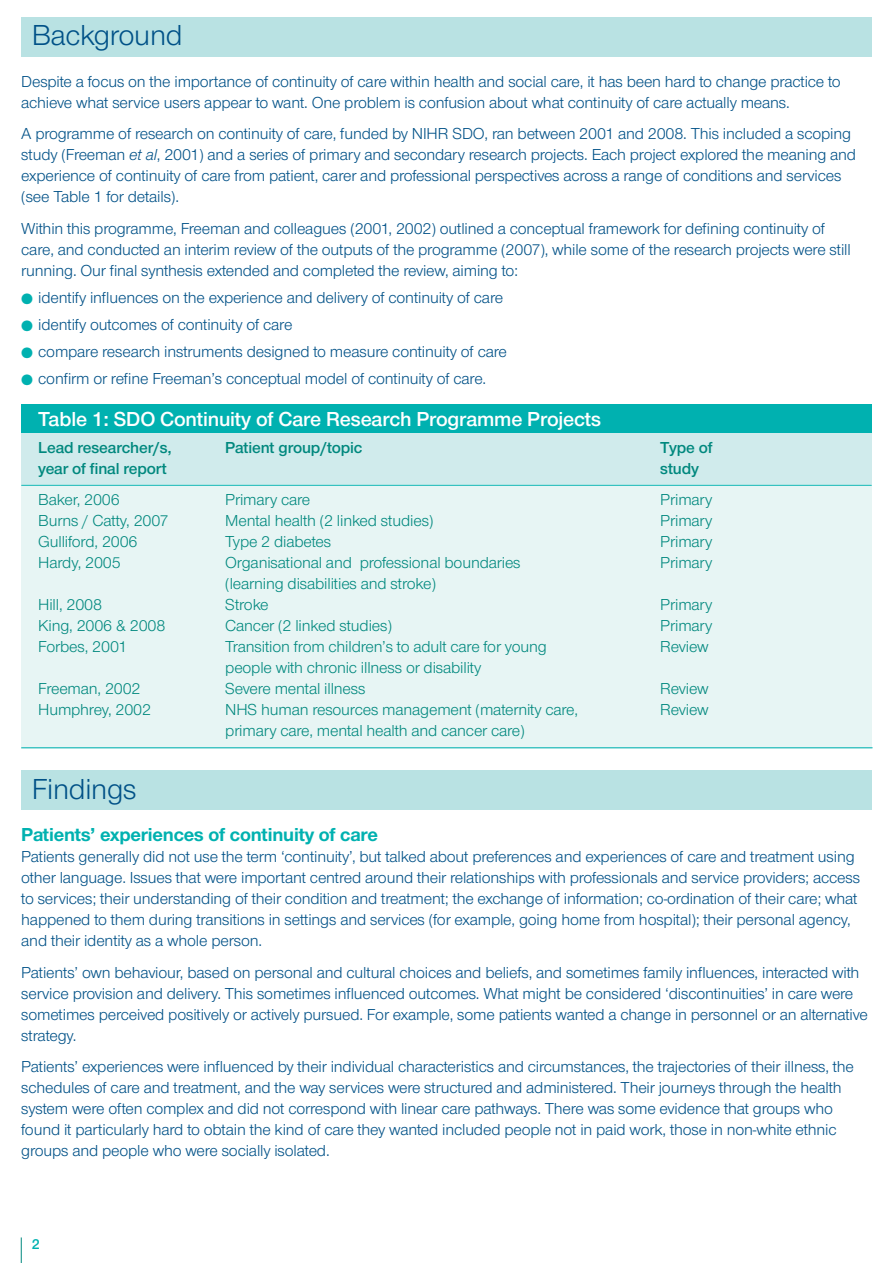
<style>
.page{position:relative;width:893px;height:1263px;background:#fff}
.page>*{position:absolute;margin:0;border:0;box-sizing:border-box;transform-origin:0 0}
.t1{font:30px "Nimbus Sans Novus T";letter-spacing:-.01em;color:#005187}
.t2{font:600 21px "Nimbus Sans Novus T";letter-spacing:-.01em;color:#fff}
.t3{font:700 19.5px "Nimbus Sans Novus T";letter-spacing:-.01em;color:#00b1b0}
.t4{font:16.5px/21px "Nimbus Sans Novus T";letter-spacing:-.01em;color:#005187}
.t5{font:16.5px "Nimbus Sans Novus T";letter-spacing:-.01em;color:#00887e}
.t6{font:600 16.5px "Nimbus Sans Novus T";letter-spacing:-.01em;color:#00887e}
.t7{font:600 15px "Nimbus Sans Novus T";color:#00b1b0}
.s1{font-style:italic}
.s2{color:#00b1b0}
</style>
<div class="page">
<div style="left:21px;top:770px;width:851px;height:40px;background:#b9e2e3"></div>
<div style="left:21px;top:17px;width:851px;height:40px;background:#b9e2e3"></div>
<svg style="left:21px;top:1237px;width:1px;height:26px"></svg>
<div style="left:21px;top:424px;width:851px;height:325px;background:#e7f5f4"></div>
<hr style="left:21px;top:747px;width:852px;height:1px;background:#00b1b0">
<div style="left:21px;top:424px;width:851px;height:60px;background:#d0ebec"></div>
<div style="left:21px;top:404px;width:851px;height:28px;background:#00b1b0"></div>
<hr style="left:21px;top:485px;width:851px;height:1px;background:#00b1b0">
<h1 class="t1" style="left:32px;top:17px;width:152px">Background</h1>
<p class="t4" style="left:21px;top:70px;width:821px">Despite a focus on the importance of continuity of care within health and social care, it has been hard to change practice to achieve what service users appear to want. One problem is confusion about what continuity of care actually means.</p>
<p class="t4" style="left:21px;top:123px;width:836px">A programme of research on continuity of care, funded by NIHR SDO, ran between 2001 and 2008. This included a scoping study (Freeman <span class="s1">et al</span>, 2001) and a series of primary and secondary research projects. Each project explored the meaning and experience of continuity of care from patient, carer and professional perspectives across a range of conditions and services (see Table 1 for details).</p>
<p class="t4" style="left:21px;top:217px;width:831px">Within this programme, Freeman and colleagues (2001, 2002) outlined a conceptual framework for defining continuity of care, and conducted an interim review of the outputs of the programme (2007), while some of the research projects were still running. Our final synthesis extended and completed the review, aiming to:</p>
<p class="t4" style="left:21px;top:286px;width:483px"><span class="s2">●</span> identify influences on the experience and delivery of continuity of care</p>
<p class="t4" style="left:21px;top:313px;width:273px"><span class="s2">●</span> identify outcomes of continuity of care</p>
<p class="t4" style="left:21px;top:340px;width:487px"><span class="s2">●</span> compare research instruments designed to measure continuity of care</p>
<p class="t4" style="left:21px;top:367px;width:467px"><span class="s2">●</span> confirm or refine Freeman’s conceptual model of continuity of care.</p>
<p class="t2" style="left:38px;top:406px;width:564px">Table 1: SDO Continuity of Care Research Programme Projects</p>
<p class="t6" style="left:38px;top:438px;width:135px">Lead researcher/s,</p>
<p class="t6" style="left:225px;top:438px;width:139px">Patient group/topic</p>
<p class="t6" style="left:660px;top:438px;width:54px">Type of</p>
<p class="t6" style="left:38px;top:459px;width:130px">year of final report</p>
<p class="t6" style="left:660px;top:459px;width:40px">study</p>
<p class="t5" style="left:38px;top:490px;width:83px">Baker, 2006</p>
<p class="t5" style="left:225px;top:490px;width:87px">Primary care</p>
<p class="t5" style="left:660px;top:490px;width:54px">Primary</p>
<p class="t5" style="left:38px;top:511px;width:132px">Burns / Catty, 2007</p>
<p class="t5" style="left:225px;top:511px;width:210px">Mental health (2 linked studies)</p>
<p class="t5" style="left:660px;top:511px;width:54px">Primary</p>
<p class="t5" style="left:38px;top:532px;width:101px">Gulliford, 2006</p>
<p class="t5" style="left:225px;top:532px;width:107px">Type 2 diabetes</p>
<p class="t5" style="left:660px;top:532px;width:54px">Primary</p>
<p class="t5" style="left:38px;top:553px;width:84px">Hardy, 2005</p>
<p class="t5" style="left:225px;top:553px;width:297px">Organisational and professional boundaries</p>
<p class="t5" style="left:660px;top:553px;width:54px">Primary</p>
<p class="t5" style="left:225px;top:574px;width:212px">(learning disabilities and stroke)</p>
<p class="t5" style="left:38px;top:595px;width:65px">Hill, 2008</p>
<p class="t5" style="left:225px;top:595px;width:45px">Stroke</p>
<p class="t5" style="left:660px;top:595px;width:54px">Primary</p>
<p class="t5" style="left:38px;top:616px;width:129px">King, 2006 &amp; 2008</p>
<p class="t5" style="left:225px;top:616px;width:168px">Cancer (2 linked studies)</p>
<p class="t5" style="left:660px;top:616px;width:54px">Primary</p>
<p class="t5" style="left:38px;top:637px;width:90px">Forbes, 2001</p>
<p class="t5" style="left:225px;top:637px;width:323px">Transition from children’s to adult care for young</p>
<p class="t5" style="left:660px;top:637px;width:50px">Review</p>
<p class="t5" style="left:225px;top:658px;width:258px">people with chronic illness or disability</p>
<p class="t5" style="left:38px;top:679px;width:104px">Freeman, 2002</p>
<p class="t5" style="left:225px;top:679px;width:142px">Severe mental illness</p>
<p class="t5" style="left:660px;top:679px;width:50px">Review</p>
<p class="t5" style="left:38px;top:700px;width:114px">Humphrey, 2002</p>
<p class="t5" style="left:225px;top:700px;width:354px">NHS human resources management (maternity care,</p>
<p class="t5" style="left:660px;top:700px;width:50px">Review</p>
<p class="t5" style="left:225px;top:721px;width:301px">primary care, mental health and cancer care)</p>
<h1 class="t1" style="left:32px;top:772px;width:106px">Findings</h1>
<p class="t3" style="left:21px;top:823px;width:358px">Patients’ experiences of continuity of care</p>
<p class="t4" style="left:21px;top:846px;width:840px">Patients generally did not use the term ‘continuity’, but talked about preferences and experiences of care and treatment using other language. Issues that were important centred around their relationships with professionals and service providers; access to services; their understanding of their condition and treatment; the exchange of information; co-ordination of their care; what happened to them during transitions in settings and services (for example, going home from hospital); their personal agency, and their identity as a whole person.</p>
<p class="t4" style="left:21px;top:961px;width:848px">Patients’ own behaviour, based on personal and cultural choices and beliefs, and sometimes family influences, interacted with service provision and delivery. This sometimes influenced outcomes. What might be considered ‘discontinuities’ in care were sometimes perceived positively or actively pursued. For example, some patients wanted a change in personnel or an alternative strategy.</p>
<p class="t4" style="left:21px;top:1056px;width:834px">Patients’ experiences were influenced by their individual characteristics and circumstances, the trajectories of their illness, the schedules of care and treatment, and the way services were structured and administered. Their journeys through the health system were often complex and did not correspond with linear care pathways. There was some evidence that groups who found it particularly hard to obtain the kind of care they wanted included people not in paid work, those in non-white ethnic groups and people who were socially isolated.</p>
<p class="t7" style="left:32px;top:1235px;width:10px">2</p>
</div>
